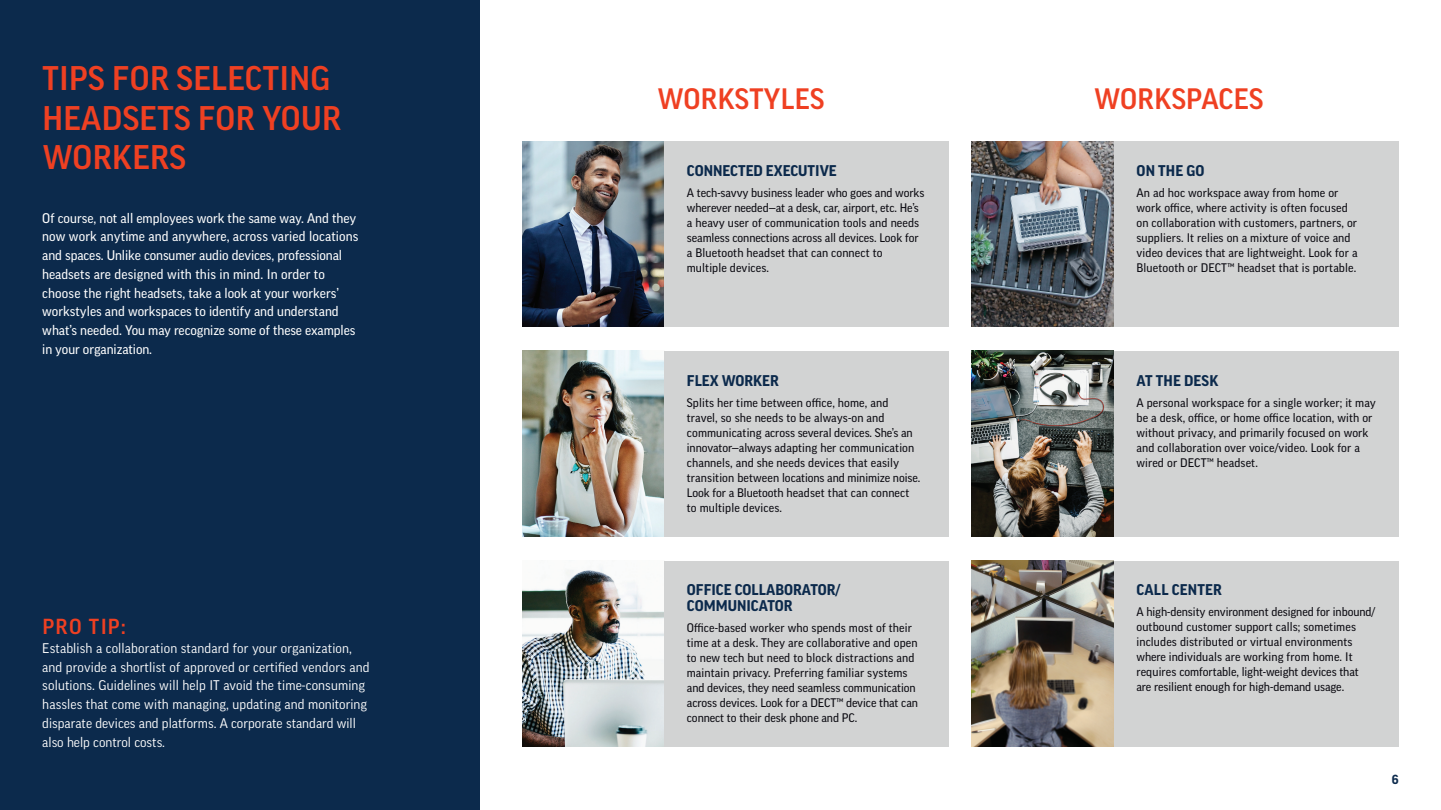
<style>
.page{position:relative;width:1441px;height:810px;background:#fff}
.page>*{position:absolute;margin:0;border:0;box-sizing:border-box;transform-origin:0 0}
.t1{font:500 33px/39.6px "Good Pro";letter-spacing:.01em;color:#ef4022}
.t2{font:500 28.5px "Good Pro";letter-spacing:.01em;color:#ef4022}
.t3{font:500 21px "Good Pro";letter-spacing:.06em;color:#ef4022}
.t4{font:700 15px/15.8px "Good Pro";color:#0c2a4c}
.t5{font:13.5px/18.8px "Good Pro News";color:#fff}
.t6{font:13.5px/18.8px "Good Pro";letter-spacing:.01em;color:#fff}
.t7{font:700 12.75px "Good Pro";color:#0c2a4c}
.t8{font:12px/15px "Good Pro News";letter-spacing:.01em;color:#0b0a11}
</style>
<div class="page">
<img style="left:522px;top:141px;width:142px;height:186px">
<img style="left:522px;top:567px;width:142px;height:180px">
<img style="left:522px;top:351px;width:142px;height:186px">
<img style="left:971px;top:141px;width:142px;height:186px">
<img style="left:971px;top:561px;width:142px;height:186px">
<img style="left:971px;top:351px;width:142px;height:186px">
<div style="left:0;top:0;width:480px;height:810px;background:#0c2a4c"></div>
<div style="left:664px;top:351px;width:285px;height:186px;background:#d2d3d3"></div>
<div style="left:1113px;top:351px;width:285px;height:186px;background:#d2d3d3"></div>
<div style="left:664px;top:141px;width:285px;height:186px;background:#d2d3d3"></div>
<div style="left:1113px;top:141px;width:285px;height:186px;background:#d2d3d3"></div>
<div style="left:664px;top:561px;width:285px;height:186px;background:#d2d3d3"></div>
<div style="left:1113px;top:561px;width:285px;height:186px;background:#d2d3d3"></div>
<p class="t1" style="left:42px;top:59px;width:300px">TIPS FOR SELECTING<br>HEADSETS FOR YOUR<br>WORKERS</p>
<p class="t5" style="left:42px;top:208px;width:318px">Of course, not all employees work the same way. And they now work anytime and anywhere, across varied locations and spaces. Unlike consumer audio devices, professional headsets are designed with this in mind. In order to choose the right headsets, take a look at your workers’ workstyles and workspaces to identify and understand what’s needed. You may recognize some of these examples in your organization.</p>
<p class="t3" style="left:42px;top:615px;width:85px">PRO TIP:</p>
<p class="t6" style="left:42px;top:639px;width:329px">Establish a collaboration standard for your organization, and provide a shortlist of approved or certified vendors and solutions. Guidelines will help IT avoid the time-consuming hassles that come with managing, updating and monitoring disparate devices and platforms. A corporate standard will also help control costs.</p>
<p class="t2" style="left:657px;top:83px;width:169px">WORKSTYLES</p>
<p class="t2" style="left:1093px;top:83px;width:171px">WORKSPACES</p>
<p class="t4" style="left:686px;top:163px;width:151px">CONNECTED EXECUTIVE</p>
<p class="t8" style="left:686px;top:185px;width:239px">A tech-savvy business leader who goes and works wherever needed—at a desk, car, airport, etc. He’s a heavy user of communication tools and needs seamless connections across all devices. Look for a Bluetooth headset that can connect to multiple devices.</p>
<p class="t4" style="left:1136px;top:163px;width:69px">ON THE GO</p>
<p class="t8" style="left:1136px;top:185px;width:223px">An ad hoc workspace away from home or work office, where activity is often focused on collaboration with customers, partners, or suppliers. It relies on a mixture of voice and video devices that are lightweight. Look for a Bluetooth or DECT™ headset that is portable.</p>
<p class="t4" style="left:686px;top:372px;width:93px">FLEX WORKER</p>
<p class="t8" style="left:686px;top:395px;width:235px">Splits her time between office, home, and travel, so she needs to be always-on and communicating across several devices. She’s an innovator—always adapting her communication channels, and she needs devices that easily transition between locations and minimize noise.<br>Look for a Bluetooth headset that can connect to multiple devices.</p>
<p class="t4" style="left:686px;top:582px;width:155px">OFFICE COLLABORATOR/<br>COMMUNICATOR</p>
<p class="t8" style="left:686px;top:620px;width:232px">Office-based worker who spends most of their time at a desk. They are collaborative and open to new tech but need to block distractions and maintain privacy. Preferring familiar systems and devices, they need seamless communication across devices. Look for a DECT™ device that can connect to their desk phone and PC.</p>
<p class="t4" style="left:1136px;top:372px;width:83px">AT THE DESK</p>
<p class="t8" style="left:1136px;top:395px;width:241px">A personal workspace for a single worker; it may be a desk, office, or home office location, with or without privacy, and primarily focused on work and collaboration over voice/video. Look for a wired or DECT™ headset.</p>
<p class="t4" style="left:1136px;top:582px;width:87px">CALL CENTER</p>
<p class="t8" style="left:1136px;top:605px;width:240px">A high-density environment designed for inbound/ outbound customer support calls; sometimes includes distributed or virtual environments where individuals are working from home. It requires comfortable, light-weight devices that are resilient enough for high-demand usage.</p>
<p class="t7" style="left:1391px;top:773px;width:8px">6</p>
</div>
